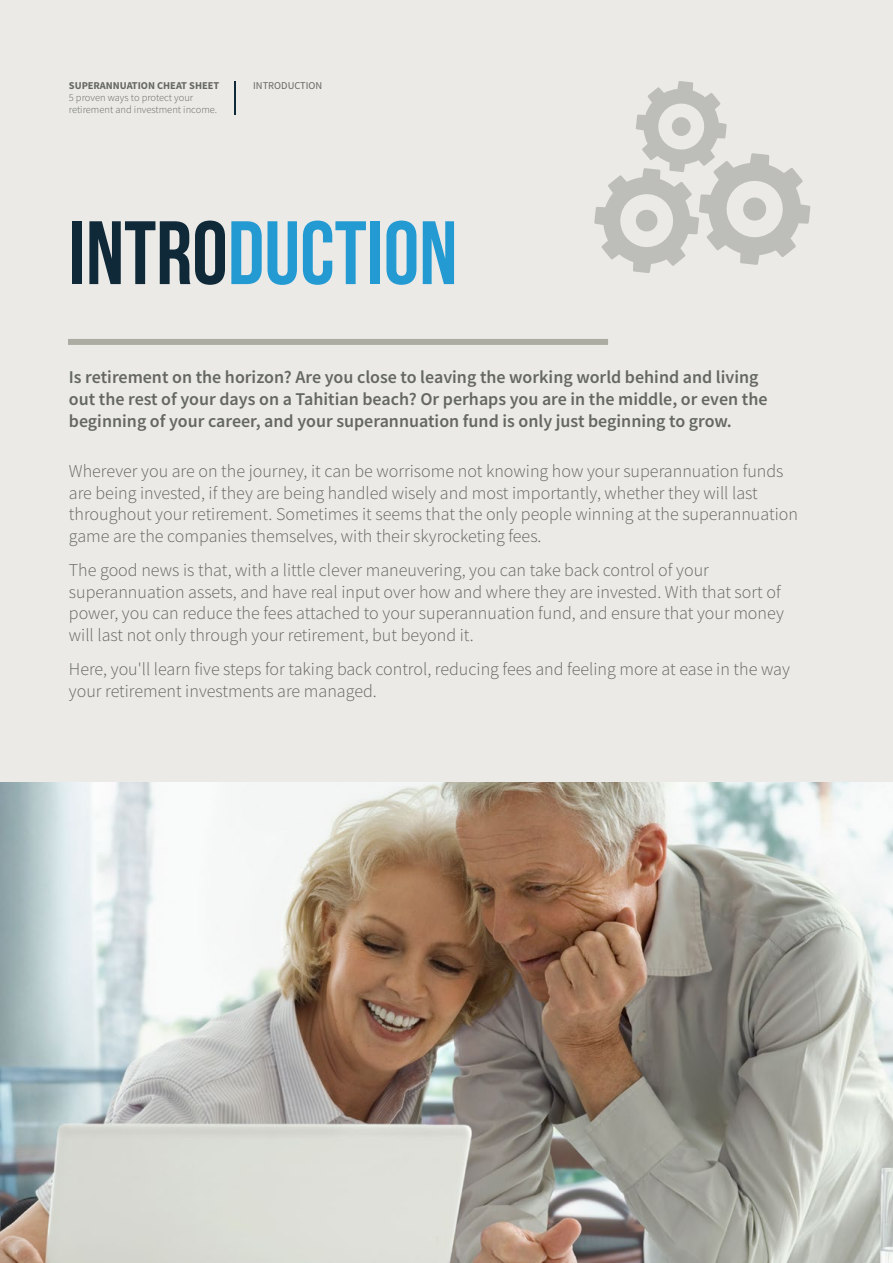
<style>
.page{position:relative;width:893px;height:1263px;background:#ebeae7}
.page>*{position:absolute;margin:0;border:0;box-sizing:border-box;transform-origin:0 0}
.t1{font:700 89.7px "Bebas Neue";color:#249ad2}
.t2{font:300 18px/21.6px "Source Sans Pro";color:#656761}
.t3{font:600 18px/21.6px "Source Sans Pro";color:#656761}
.t4{font:300 10.5px/12px "Source Sans Pro";color:#656761}
.t5{font:700 10.5px "Source Sans Pro";color:#656761}
.t6{font:10.5px "Source Sans Pro";color:#656761}
.s1{color:#0f2938}
</style>
<div class="page">
<img style="left:0;top:782px;width:893px;height:481px">
<hr style="left:234px;top:81px;width:2px;height:34px;background:#0f2938">
<div style="left:68px;top:339px;width:540px;height:6px;background:#adaca2"></div>
<svg style="left:594px;top:81px;width:216px;height:192px"></svg>
<p class="t5" style="left:69px;top:78px;width:152px">SUPERANNUATION CHEAT SHEET</p>
<p class="t6" style="left:253px;top:79px;width:71px">INTRODUCTION</p>
<p class="t4" style="left:69px;top:91px;width:150px">5 proven ways to protect your retirement and investment income.</p>
<h1 class="t1" style="left:69px;top:204px;width:390px"><span class="s1">INTRO</span>DUCTION</h1>
<p class="t3" style="left:69px;top:366px;width:700px">Is retirement on the horizon? Are you close to leaving the working world behind and living out the rest of your days on a Tahitian beach? Or perhaps you are in the middle, or even the beginning of your career, and your superannuation fund is only just beginning to grow.</p>
<p class="t2" style="left:69px;top:460px;width:731px">Wherever you are on the journey, it can be worrisome not knowing how your superannuation funds are being invested, if they are being handled wisely and most importantly, whether they will last throughout your retirement. Sometimes it seems that the only people winning at the superannuation game are the companies themselves, with their skyrocketing fees.</p>
<p class="t2" style="left:69px;top:559px;width:716px">The good news is that, with a little clever maneuvering, you can take back control of your superannuation assets, and have real input over how and where they are invested. With that sort of power, you can reduce the fees attached to your superannuation fund, and ensure that your money will last not only through your retirement, but beyond it.</p>
<p class="t2" style="left:69px;top:659px;width:722px">Here, you'll learn five steps for taking back control, reducing fees and feeling more at ease in the way your retirement investments are managed.</p>
</div>
